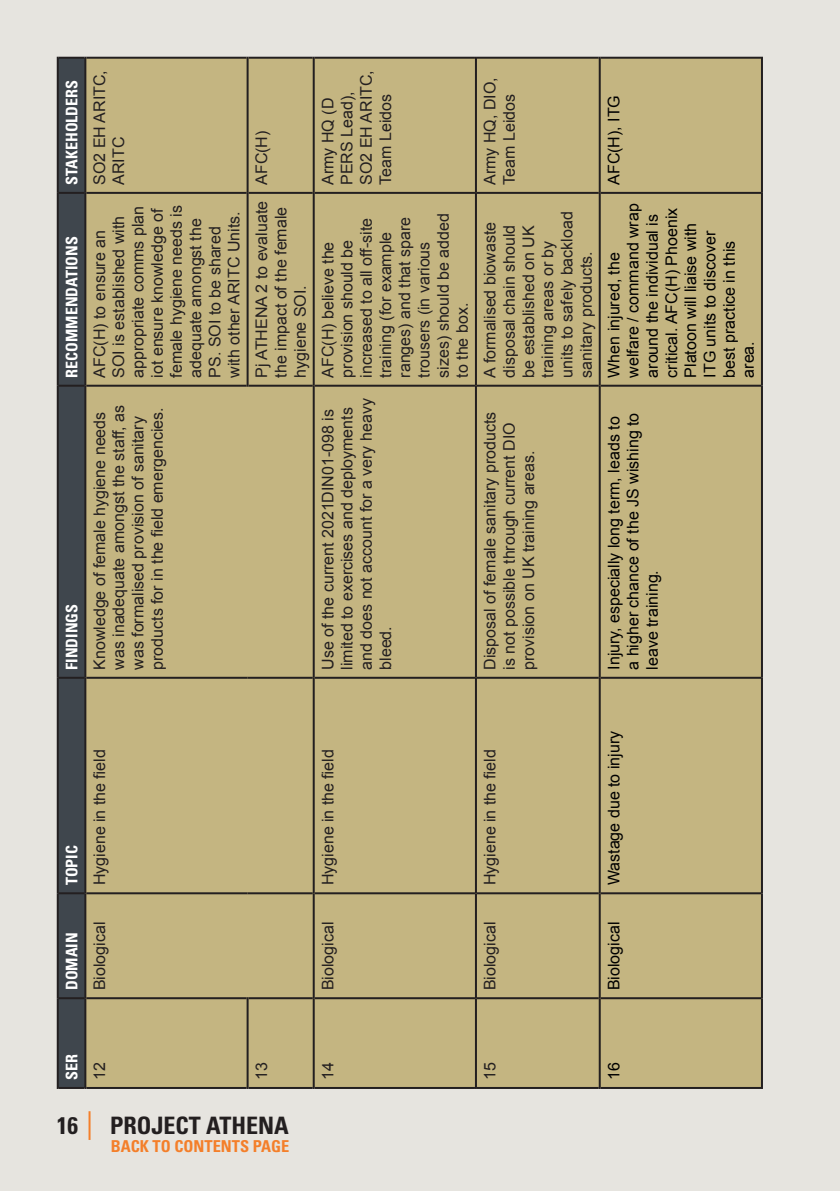
<style>
.page{position:relative;width:840px;height:1191px;background:#fff}
.page>*{position:absolute;margin:0;border:0;box-sizing:border-box;transform-origin:0 0}
.t1{font:700 condensed 24px "Univers LT Std";color:#231f20}
.t2{font:700 condensed 16.4px "Univers LT Std";color:#f47f2a}
.t3{font:16px/19.2px "Arial";color:#231f20}
.t4{font:16px/19.2px "Arial";color:#000}
.t5{font:700 condensed 16px "Univers LT Std";color:#fff}
</style>
<div class="page">
<div style="left:0;top:0;width:839px;height:1191px;background:#e6e4df"></div>
<div style="left:59px;top:59px;width:25px;height:1028px;background:#3f464d"></div>
<div style="left:86px;top:59px;width:674px;height:1028px;background:#c4b581"></div>
<hr style="left:57px;top:998px;width:2px;height:91px;background:#231f20">
<hr style="left:59px;top:1087px;width:25px;height:2px;background:#231f20">
<hr style="left:57px;top:893px;width:2px;height:105px;background:#231f20">
<hr style="left:59px;top:997px;width:25px;height:2px;background:#231f20">
<hr style="left:57px;top:678px;width:2px;height:215px;background:#231f20">
<hr style="left:59px;top:892px;width:25px;height:2px;background:#231f20">
<hr style="left:57px;top:386px;width:2px;height:292px;background:#231f20">
<hr style="left:59px;top:677px;width:25px;height:2px;background:#231f20">
<hr style="left:57px;top:193px;width:2px;height:193px;background:#231f20">
<hr style="left:59px;top:385px;width:25px;height:2px;background:#231f20">
<hr style="left:57px;top:57px;width:2px;height:136px;background:#231f20">
<hr style="left:59px;top:192px;width:25px;height:2px;background:#231f20">
<hr style="left:59px;top:57px;width:25px;height:2px;background:#231f20">
<hr style="left:84px;top:998px;width:2px;height:91px;background:#231f20">
<hr style="left:86px;top:1087px;width:160px;height:2px;background:#231f20">
<hr style="left:84px;top:893px;width:2px;height:105px;background:#231f20">
<hr style="left:86px;top:997px;width:160px;height:2px;background:#231f20">
<hr style="left:84px;top:678px;width:2px;height:215px;background:#231f20">
<hr style="left:86px;top:892px;width:161px;height:2px;background:#231f20">
<hr style="left:84px;top:386px;width:2px;height:292px;background:#231f20">
<hr style="left:86px;top:677px;width:161px;height:2px;background:#231f20">
<hr style="left:84px;top:193px;width:2px;height:193px;background:#231f20">
<hr style="left:86px;top:385px;width:160px;height:2px;background:#231f20">
<hr style="left:84px;top:57px;width:2px;height:136px;background:#231f20">
<hr style="left:86px;top:192px;width:160px;height:2px;background:#231f20">
<hr style="left:86px;top:57px;width:160px;height:2px;background:#231f20">
<hr style="left:246px;top:997px;width:2px;height:92px;background:#231f20">
<hr style="left:248px;top:1087px;width:64px;height:2px;background:#231f20">
<hr style="left:248px;top:997px;width:64px;height:2px;background:#231f20">
<hr style="left:247px;top:892px;width:65px;height:2px;background:#231f20">
<hr style="left:247px;top:677px;width:65px;height:2px;background:#231f20">
<hr style="left:246px;top:193px;width:2px;height:194px;background:#231f20">
<hr style="left:248px;top:385px;width:64px;height:2px;background:#231f20">
<hr style="left:246px;top:57px;width:2px;height:136px;background:#231f20">
<hr style="left:248px;top:192px;width:64px;height:2px;background:#231f20">
<hr style="left:248px;top:57px;width:64px;height:2px;background:#231f20">
<hr style="left:312px;top:998px;width:2px;height:91px;background:#231f20">
<hr style="left:314px;top:1087px;width:160px;height:2px;background:#231f20">
<hr style="left:312px;top:893px;width:2px;height:105px;background:#231f20">
<hr style="left:314px;top:997px;width:160px;height:2px;background:#231f20">
<hr style="left:312px;top:678px;width:2px;height:215px;background:#231f20">
<hr style="left:314px;top:892px;width:160px;height:2px;background:#231f20">
<hr style="left:312px;top:386px;width:2px;height:292px;background:#231f20">
<hr style="left:314px;top:677px;width:160px;height:2px;background:#231f20">
<hr style="left:312px;top:193px;width:2px;height:193px;background:#231f20">
<hr style="left:314px;top:385px;width:160px;height:2px;background:#231f20">
<hr style="left:312px;top:57px;width:2px;height:136px;background:#231f20">
<hr style="left:314px;top:192px;width:160px;height:2px;background:#231f20">
<hr style="left:314px;top:57px;width:160px;height:2px;background:#231f20">
<hr style="left:474px;top:998px;width:2px;height:91px;background:#231f20">
<hr style="left:476px;top:1087px;width:122px;height:2px;background:#231f20">
<hr style="left:474px;top:893px;width:2px;height:105px;background:#231f20">
<hr style="left:476px;top:997px;width:122px;height:2px;background:#231f20">
<hr style="left:474px;top:678px;width:2px;height:215px;background:#231f20">
<hr style="left:476px;top:892px;width:122px;height:2px;background:#231f20">
<hr style="left:474px;top:386px;width:2px;height:292px;background:#231f20">
<hr style="left:476px;top:677px;width:122px;height:2px;background:#231f20">
<hr style="left:474px;top:193px;width:2px;height:193px;background:#231f20">
<hr style="left:476px;top:385px;width:122px;height:2px;background:#231f20">
<hr style="left:474px;top:57px;width:2px;height:136px;background:#231f20">
<hr style="left:476px;top:192px;width:122px;height:2px;background:#231f20">
<hr style="left:476px;top:57px;width:122px;height:2px;background:#231f20">
<hr style="left:598px;top:998px;width:2px;height:91px;background:#231f20">
<hr style="left:600px;top:1087px;width:160px;height:2px;background:#231f20">
<hr style="left:598px;top:893px;width:2px;height:105px;background:#231f20">
<hr style="left:600px;top:997px;width:160px;height:2px;background:#231f20">
<hr style="left:598px;top:678px;width:2px;height:215px;background:#231f20">
<hr style="left:600px;top:892px;width:160px;height:2px;background:#231f20">
<hr style="left:598px;top:386px;width:2px;height:292px;background:#231f20">
<hr style="left:600px;top:677px;width:160px;height:2px;background:#231f20">
<hr style="left:598px;top:193px;width:2px;height:193px;background:#231f20">
<hr style="left:600px;top:385px;width:160px;height:2px;background:#231f20">
<hr style="left:598px;top:57px;width:2px;height:136px;background:#231f20">
<hr style="left:600px;top:192px;width:160px;height:2px;background:#231f20">
<hr style="left:600px;top:57px;width:160px;height:2px;background:#231f20">
<hr style="left:760px;top:998px;width:2px;height:91px;background:#231f20">
<hr style="left:760px;top:893px;width:2px;height:105px;background:#231f20">
<hr style="left:760px;top:678px;width:2px;height:215px;background:#231f20">
<hr style="left:760px;top:386px;width:2px;height:292px;background:#231f20">
<hr style="left:760px;top:193px;width:2px;height:193px;background:#231f20">
<hr style="left:760px;top:57px;width:2px;height:136px;background:#231f20">
<hr style="left:88px;top:1111px;width:2px;height:29px;background:#f47f2a">
<p class="t5" style="left:62px;top:185px;width:106px;rotate:-90deg">STAKEHOLDERS</p>
<p class="t5" style="left:62px;top:378px;width:143px;rotate:-90deg">RECOMMENDATIONS</p>
<p class="t5" style="left:62px;top:670px;width:67px;rotate:-90deg">FINDINGS</p>
<p class="t3" style="left:90px;top:185px;width:116px;rotate:-90deg">SO2 EH ARITC,<br>ARITC</p>
<p class="t3" style="left:90px;top:378px;width:174px;rotate:-90deg">AFC(H) to ensure an<br>SOI is established with appropriate comms plan iot ensure knowledge of female hygiene needs is adequate amongst the<br>PS. SOI to be shared with other ARITC Units.</p>
<p class="t3" style="left:90px;top:670px;width:266px;rotate:-90deg">Knowledge of female hygiene needs was inadequate amongst the staff, as was formalised provision of sanitary products for in the field emergencies.</p>
<p class="t3" style="left:252px;top:185px;width:56px;rotate:-90deg">AFC(H)</p>
<p class="t3" style="left:252px;top:378px;width:178px;rotate:-90deg">Pj ATHENA 2 to evaluate the impact of the female hygiene SOI.</p>
<p class="t3" style="left:318px;top:185px;width:116px;rotate:-90deg">Army HQ (D<br>PERS Lead),<br>SO2 EH ARITC,<br>Team Leidos</p>
<p class="t3" style="left:318px;top:378px;width:166px;rotate:-90deg">AFC(H) believe the provision should be increased to all off-site training (for example ranges) and that spare trousers (in various sizes) should be added to the box.</p>
<p class="t3" style="left:318px;top:670px;width:273px;rotate:-90deg">Use of the current 2021DIN01-098 is limited to exercises and deployments and does not account for a very heavy bleed.</p>
<p class="t3" style="left:480px;top:185px;width:109px;rotate:-90deg">Army HQ, DIO,<br>Team Leidos</p>
<p class="t3" style="left:480px;top:378px;width:168px;rotate:-90deg">A formalised biowaste disposal chain should be established on UK training areas or by units to safely backload sanitary products.</p>
<p class="t4" style="left:604px;top:185px;width:91px;rotate:-90deg">AFC(H), ITG</p>
<p class="t4" style="left:604px;top:378px;width:176px;rotate:-90deg">When injured, the welfare / command wrap around the individual is critical. AFC(H) Phoenix<br>Platoon will liaise with<br>ITG units to discover best practice in this area.</p>
<p class="t3" style="left:480px;top:670px;width:259px;rotate:-90deg">Disposal of female sanitary products is not possible through current DIO provision on UK training areas.</p>
<p class="t4" style="left:604px;top:670px;width:259px;rotate:-90deg">Injury, especially long term, leads to a higher chance of the JS wishing to leave training.</p>
<p class="t5" style="left:62px;top:885px;width:42px;rotate:-90deg">TOPIC</p>
<p class="t5" style="left:62px;top:990px;width:59px;rotate:-90deg">DOMAIN</p>
<p class="t3" style="left:90px;top:885px;width:138px;rotate:-90deg">Hygiene in the field</p>
<p class="t3" style="left:90px;top:990px;width:70px;rotate:-90deg">Biological</p>
<p class="t3" style="left:318px;top:885px;width:138px;rotate:-90deg">Hygiene in the field</p>
<p class="t3" style="left:318px;top:990px;width:70px;rotate:-90deg">Biological</p>
<p class="t3" style="left:480px;top:885px;width:138px;rotate:-90deg">Hygiene in the field</p>
<p class="t3" style="left:480px;top:990px;width:70px;rotate:-90deg">Biological</p>
<p class="t4" style="left:604px;top:885px;width:156px;rotate:-90deg">Wastage due to injury</p>
<p class="t4" style="left:604px;top:990px;width:70px;rotate:-90deg">Biological</p>
<p class="t5" style="left:62px;top:1080px;width:27px;rotate:-90deg">SER</p>
<p class="t3" style="left:90px;top:1080px;width:19px;rotate:-90deg">12</p>
<p class="t3" style="left:252px;top:1080px;width:19px;rotate:-90deg">13</p>
<h1 class="t1" style="left:57px;top:1111px;width:23px">16</h1>
<h1 class="t1" style="left:110px;top:1111px;width:180px">PROJECT ATHENA</h1>
<p class="t2" style="left:111px;top:1136px;width:180px">BACK TO CONTENTS PAGE</p>
<p class="t3" style="left:318px;top:1080px;width:19px;rotate:-90deg">14</p>
<p class="t3" style="left:480px;top:1080px;width:19px;rotate:-90deg">15</p>
<p class="t4" style="left:604px;top:1080px;width:19px;rotate:-90deg">16</p>
</div>
